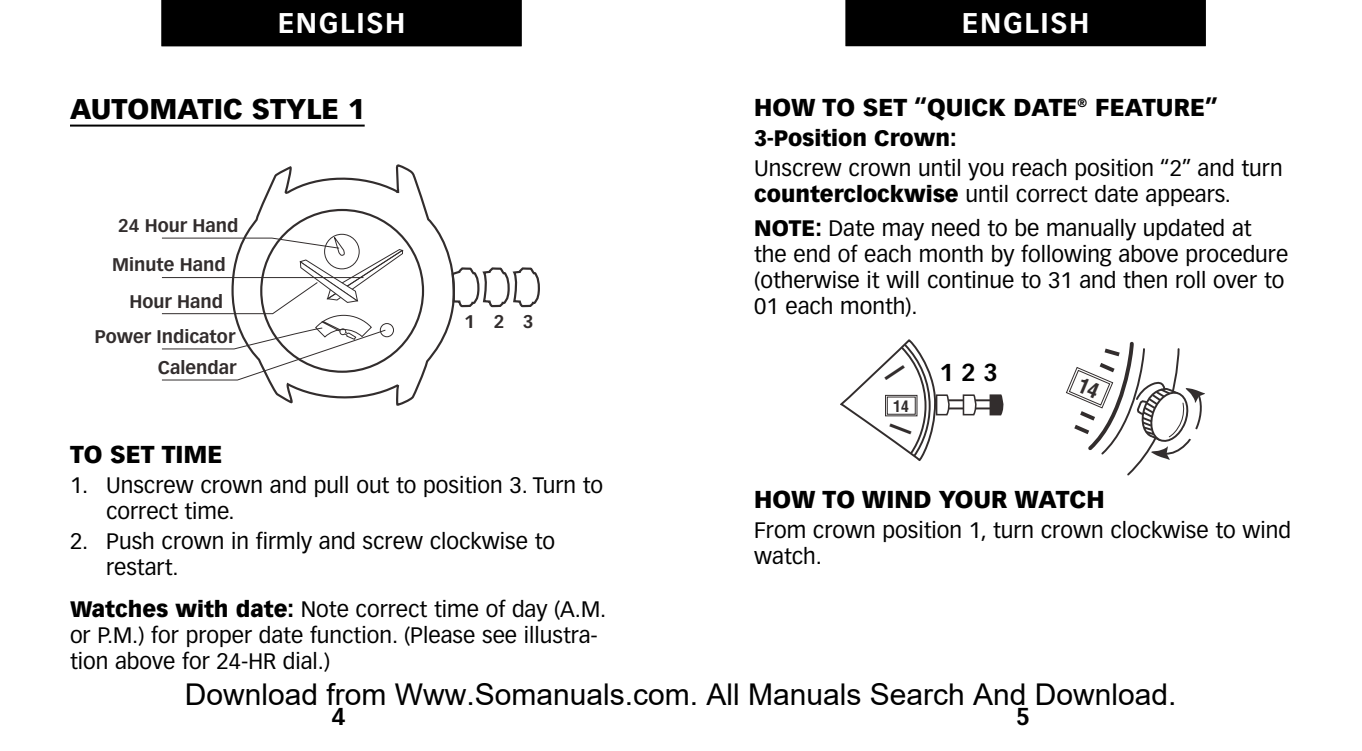
<style>
.page{position:relative;width:1362px;height:751px;background:#fff}
.page>*{position:absolute;margin:0;border:0;box-sizing:border-box;transform-origin:0 0}
.t1{font:30px "Arial";color:#000}
.t2{font:900 28px "Vectora LH";color:#000}
.t3{font:700 28px "Vectora LH";letter-spacing:.06em;color:#fff}
.t4{font:900 24px "Vectora LH";color:#000}
.t5{font:700 24px "Vectora LH";color:#000}
.t6{font:22px/26px "Vectora LH";color:#000}
.t7{font:700 18px/39.2px "Vectora LH";color:#322d2d}
.t8{font:700 condensed 15.6px "Helvetica";color:#322d2d}
.s1{font-weight:900}
</style>
<div class="page">
<div style="left:845px;top:0;width:360px;height:46px;background:#000"></div>
<div style="left:161px;top:0;width:360px;height:46px;background:#000"></div>
<hr style="left:70px;top:125px;width:295px;height:2px;background:#000">
<svg style="left:244px;top:165px;width:210px;height:240px"></svg>
<div style="left:324px;top:234px;width:36px;height:35px;border:1px solid #322d2d;border-radius:50%"></div>
<svg style="left:450px;top:266px;width:90px;height:45px"></svg>
<svg style="left:161px;top:236px;width:244px;height:145px"></svg>
<svg style="left:1066px;top:341px;width:139px;height:135px"></svg>
<svg style="left:840px;top:339px;width:163px;height:122px"></svg>
<p class="t3" style="left:278px;top:11px;width:129px">ENGLISH</p>
<p class="t2" style="left:70px;top:97px;width:296px">AUTOMATIC STYLE 1</p>
<p class="t7" style="left:112px;top:207px;width:128px;text-indent:6px">24 Hour Hand<br>Minute Hand</p>
<p class="t7" style="left:129px;top:283px;width:95px">Hour Hand</p>
<p class="t7" style="left:95px;top:318px;width:142px">Power Indicator</p>
<p class="t7" style="left:158px;top:349px;width:80px">Calendar</p>
<p class="t7" style="left:464px;top:303px;width:71px">1 2 3</p>
<p class="t4" style="left:70px;top:444px;width:154px">TO SET TIME</p>
<p class="t6" style="left:106px;top:474px;width:499px;text-indent:-36px">1. Unscrew crown and pull out to position 3. Turn to correct time.</p>
<p class="t6" style="left:106px;top:530px;width:450px;text-indent:-36px">2. Push crown in firmly and screw clockwise to restart.</p>
<p class="t6" style="left:70px;top:598px;width:538px"><span class="s1">Watches with date:</span> Note correct time of day (A.M. or P.M.) for proper date function. (Please see illustra&shy;tion above for 24-HR dial.)</p>
<p class="t3" style="left:962px;top:11px;width:129px">ENGLISH</p>
<p class="t4" style="left:754px;top:97px;width:465px">HOW TO SET “QUICK DATE<sup>®</sup> FEATURE”</p>
<p class="t6" style="left:754px;top:125px;width:530px;line-height:30px"><span class="s1">3-Position Crown:<br></span>Unscrew crown until you reach position “2” and turn</p>
<p class="t6" style="left:754px;top:179px;width:499px;line-height:34px"><span class="s1">counter clockwise</span> until correct date appears.<br><span class="s1">NOTE:</span> Date may need to be manually updated at</p>
<p class="t6" style="left:754px;top:243px;width:535px">the end of each month by following above procedure (otherwise it will continue to 31 and then roll over to<br>01 each month).</p>
<p class="t8" style="left:893px;top:396px;width:17px">14</p>
<p class="t5" style="left:939px;top:362px;width:60px">1 2 3</p>
<p class="t4" style="left:754px;top:490px;width:352px">HOW TO WIND YOUR WATCH</p>
<p class="t6" style="left:754px;top:519px;width:538px">From crown position 1, turn crown clockwise to wind watch.</p>
<h1 class="t1" style="left:185px;top:677px;width:993px">Download from Www.Somanuals.com. All Manuals Search And Download.</h1>
<p class="t5" style="left:331px;top:706px;width:16px">4</p>
<p class="t5" style="left:1015px;top:706px;width:16px">5</p>
</div>
